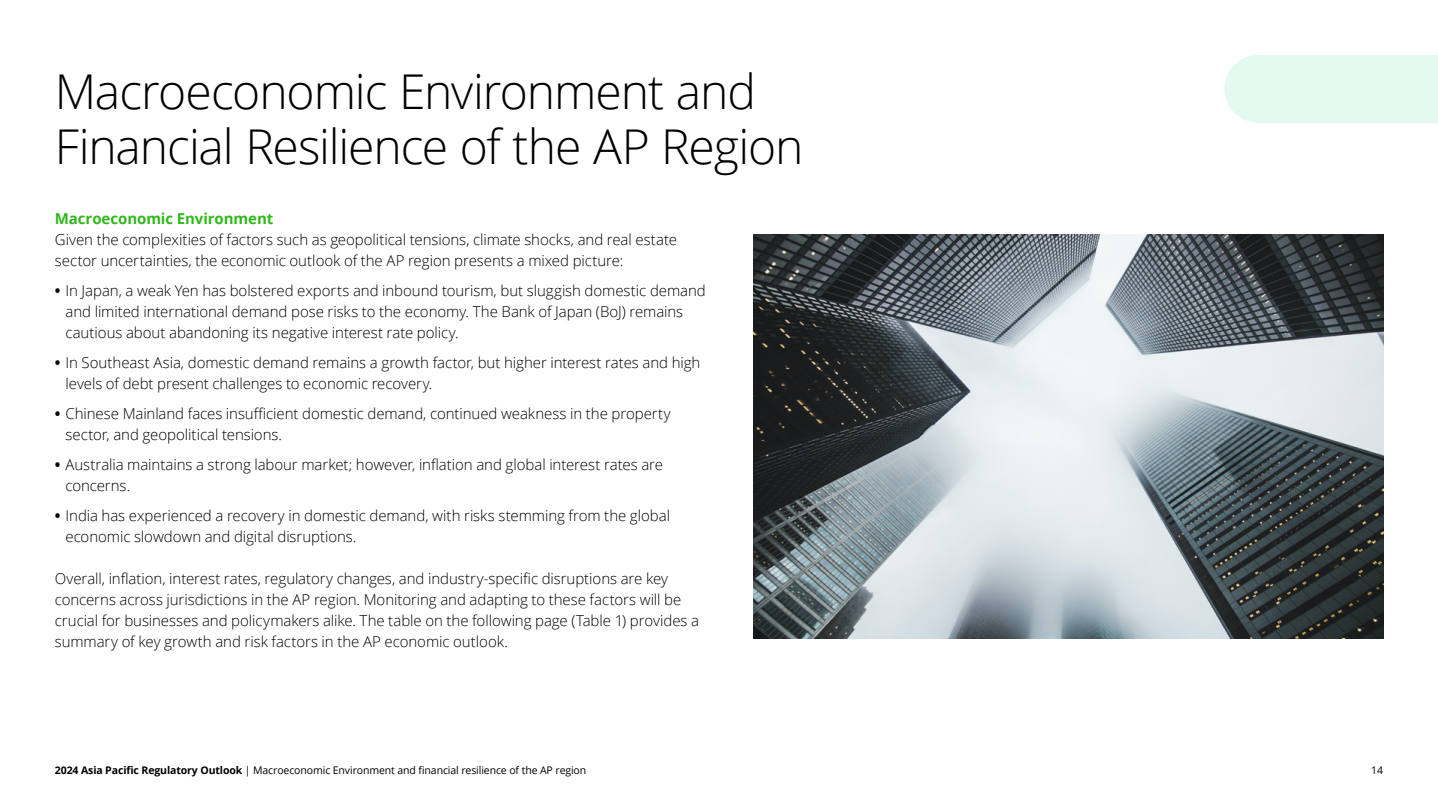
<style>
.page{position:relative;width:1438px;height:808px;background:#fff}
.page>*{position:absolute;margin:0;border:0;box-sizing:border-box;transform-origin:0 0}
.t1{font:300 48px/55.5px "Open Sans";letter-spacing:-.025em;color:#000}
.t2{font:300 15px/21px "Open Sans";letter-spacing:-.005em;color:#000}
.t3{font:700 15px "Open Sans";letter-spacing:-.005em;color:#31b71c}
.t4{font:10.5px "Open Sans";letter-spacing:-.01em;color:#000}
.s1{font-weight:700}
</style>
<div class="page">
<div style="left:1224px;top:55px;width:213px;height:68px;background:#e4faf1"></div>
<img style="left:753px;top:234px;width:629px;height:405px">
<h1 class="t1" style="left:55px;top:62px;width:750px">Macroeconomic Environment and<br>Financial Resilience of the AP Region</h1>
<p class="t3" style="left:55px;top:208px;width:220px">Macroeconomic Environment</p>
<p class="t2" style="left:55px;top:228px;width:623px">Given the complexities of factors such as geopolitical tensions, climate shocks, and real estate sector uncertainties, the economic outlook of the AP region presents a mixed picture:</p>
<p class="t2" style="left:65px;top:279px;width:641px;text-indent:-11px"><span class="s1">•</span> In Japan, a weak Yen has bolstered exports and inbound tourism, but sluggish domestic demand and limited international demand pose risks to the economy. The Bank of Japan (BoJ) remains cautious about abandoning its negative interest rate policy.</p>
<p class="t2" style="left:65px;top:351px;width:636px;text-indent:-11px"><span class="s1">•</span> In Southeast Asia, domestic demand remains a growth factor, but higher interest rates and high levels of debt present challenges to economic recovery.</p>
<p class="t2" style="left:65px;top:402px;width:606px;text-indent:-11px"><span class="s1">•</span> Chinese Mainland faces insufficient domestic demand, continued weakness in the property sector, and geopolitical tensions.</p>
<p class="t2" style="left:65px;top:453px;width:599px;text-indent:-11px"><span class="s1">•</span> Australia maintains a strong labour market; however, inflation and global interest rates are concerns.</p>
<p class="t2" style="left:65px;top:504px;width:606px;text-indent:-11px"><span class="s1">•</span> India has experienced a recovery in domestic demand, with risks stemming from the global economic slowdown and digital disruptions.</p>
<p class="t2" style="left:55px;top:567px;width:645px">Overall, inflation, interest rates, regulatory changes, and industry-specific disruptions are key concerns across jurisdictions in the AP region. Monitoring and adapting to these factors will be crucial for businesses and policymakers alike. The table on the following page (Table 1) provides a summary of key growth and risk factors in the AP economic outlook.</p>
<p class="t4" style="left:55px;top:763px;width:533px"><span class="s1">2024 Asia Pacific Regulatory Outlook</span> | Macroeconomic Environment and financial resilience of the AP region</p>
<p class="t4" style="left:1370px;top:763px;width:13px">14</p>
</div>
